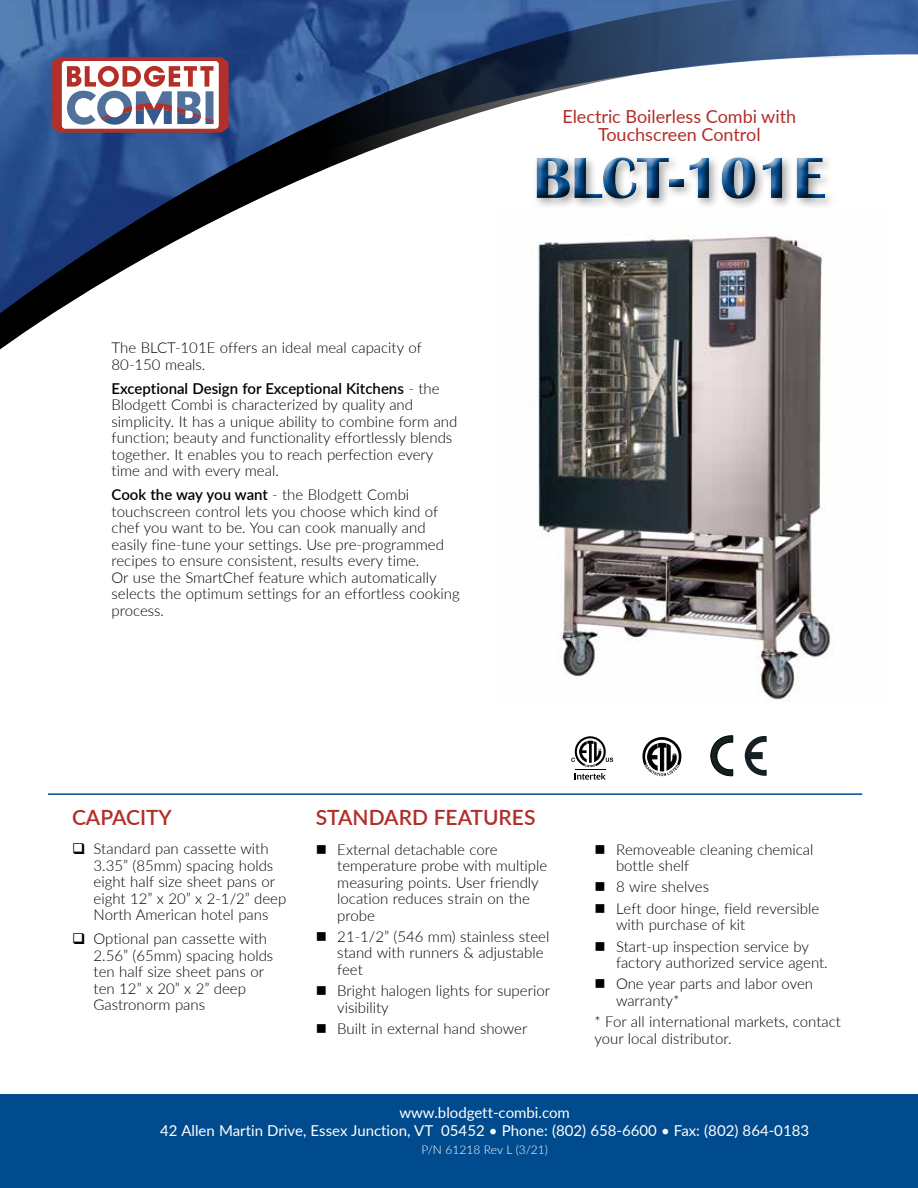
<style>
.page{position:relative;width:918px;height:1188px;background:#fff}
.page>*{position:absolute;margin:0;border:0;box-sizing:border-box;transform-origin:0 0}
.t1{font:700 60px "Britannic";color:#004b8d}
.t2{font:600 21px "Lato";color:#b12e28}
.t3{font:18px/18px "Lato";color:#b12e28;text-align:center}
.t4{font:300 15px/16.5px "Lato";color:#000}
.t5{font:15px/18px "Lato";color:#fff;text-align:center}
.t6{font:300 12px "Lato";color:#fff}
.s1{font-weight:600}
</style>
<div class="page">
<svg style="left:0;top:0;width:918px;height:350px"></svg>
<svg style="left:52px;top:57px;width:177px;height:76px"></svg>
<div style="left:0;top:1095px;width:918px;height:93px;background:#004b8d"></div>
<hr style="left:48px;top:793px;width:814px;height:2px;background:#004b8d">
<img style="left:498px;top:208px;width:387px;height:493px">
<div style="left:532px;top:153px;width:305px;height:57px;background:#fefefe"></div>
<div style="left:526px;top:147px;width:308px;height:58px;background:#fff"></div>
<div style="left:528px;top:151px;width:308px;height:58px;background:#000;opacity:.75"></div>
<svg style="left:642px;top:737px;width:40px;height:39px"></svg>
<svg style="left:745px;top:736px;width:22px;height:40px"></svg>
<svg style="left:711px;top:736px;width:22px;height:40px"></svg>
<svg style="left:575px;top:773px;width:31px;height:7px"></svg>
<hr style="left:575px;top:770px;width:31px;height:1px;background:#000">
<svg style="left:571px;top:736px;width:42px;height:31px"></svg>
<p class="t3" style="left:562px;top:106px;width:235px">Electric Boilerless Combi with<br>Touchscreen Control</p>
<p class="t4" style="left:112px;top:339px;width:312px">The BLCT-101E offers an ideal meal capacity of<br>80-150 meals.</p>
<p class="t4" style="left:112px;top:380px;width:347px"><span class="s1">Exceptional Design for Exceptional Kitchens</span> - the Blodgett Combi is characterized by quality and simplicity. It has a unique ability to combine form and function; beauty and functionality effortlessly blends together. It enables you to reach perfection every time and with every meal.</p>
<p class="t4" style="left:112px;top:486px;width:350px"><span class="s1">Cook the way you want</span> - the Blodgett Combi touchscreen control lets you choose which kind of chef you want to be. You can cook manually and easily fine-tune your settings. Use pre-programmed recipes to ensure consistent, results every time.<br>Or use the SmartChef feature which automatically selects the optimum settings for an effortless cooking process.</p>
<h1 class="t1" style="left:533px;top:144px;width:294px">BLCT-101E</h1>
<h2 class="t2" style="left:72px;top:802px;width:101px">CAPACITY</h2>
<p class="t4" style="left:94px;top:840px;width:194px">Standard pan cassette with<br>3.35” (85mm) spacing holds eight half size sheet pans or eight 12” x 20” x 2-1/2” deep<br>North American hotel pans</p>
<p class="t4" style="left:94px;top:930px;width:181px">Optional pan cassette with<br>2.56” (65mm) spacing holds ten half size sheet pans or ten 12” x 20” x 2” deep<br>Gastronorm pans</p>
<h2 class="t2" style="left:316px;top:802px;width:221px">STANDARD FEATURES</h2>
<p class="t4" style="left:337px;top:840px;width:211px">External detachable core temperature probe with multiple measuring points. User friendly location reduces strain on the probe</p>
<p class="t4" style="left:337px;top:928px;width:214px">21-1/2” (546 mm) stainless steel stand with runners &amp; adjustable feet</p>
<p class="t4" style="left:337px;top:982px;width:214px">Bright halogen lights for superior visibility</p>
<p class="t4" style="left:337px;top:1020px;width:192px">Built in external hand shower</p>
<p class="t4" style="left:616px;top:840px;width:199px">Removeable cleaning chemical bottle shelf</p>
<p class="t4" style="left:616px;top:876px;width:205px;line-height:21.3px">8 wire shelves<br>Left door hinge, field reversible</p>
<p class="t4" style="left:616px;top:914px;width:194px;line-height:21.3px">with purchase of kit<br>Start-up inspection service by</p>
<p class="t4" style="left:616px;top:952px;width:213px;line-height:21.3px">factory authorized service agent.<br>One year parts and labor oven</p>
<p class="t4" style="left:594px;top:989px;width:248px;line-height:21.3px;text-indent:22px">warranty*<br>* For all international markets, contact</p>
<p class="t4" style="left:594px;top:1030px;width:139px">your local distributor.</p>
<p class="t5" style="left:160px;top:1103px;width:650px">www.blodgett-combi.com<br>42 Allen Martin Drive, Essex Junction, VT 05452 • Phone: (802) 658-6600 • Fax: (802) 864-0183</p>
<p class="t6" style="left:421px;top:1141px;width:128px">P/N 61218 Rev L (3/21)</p>
</div>
